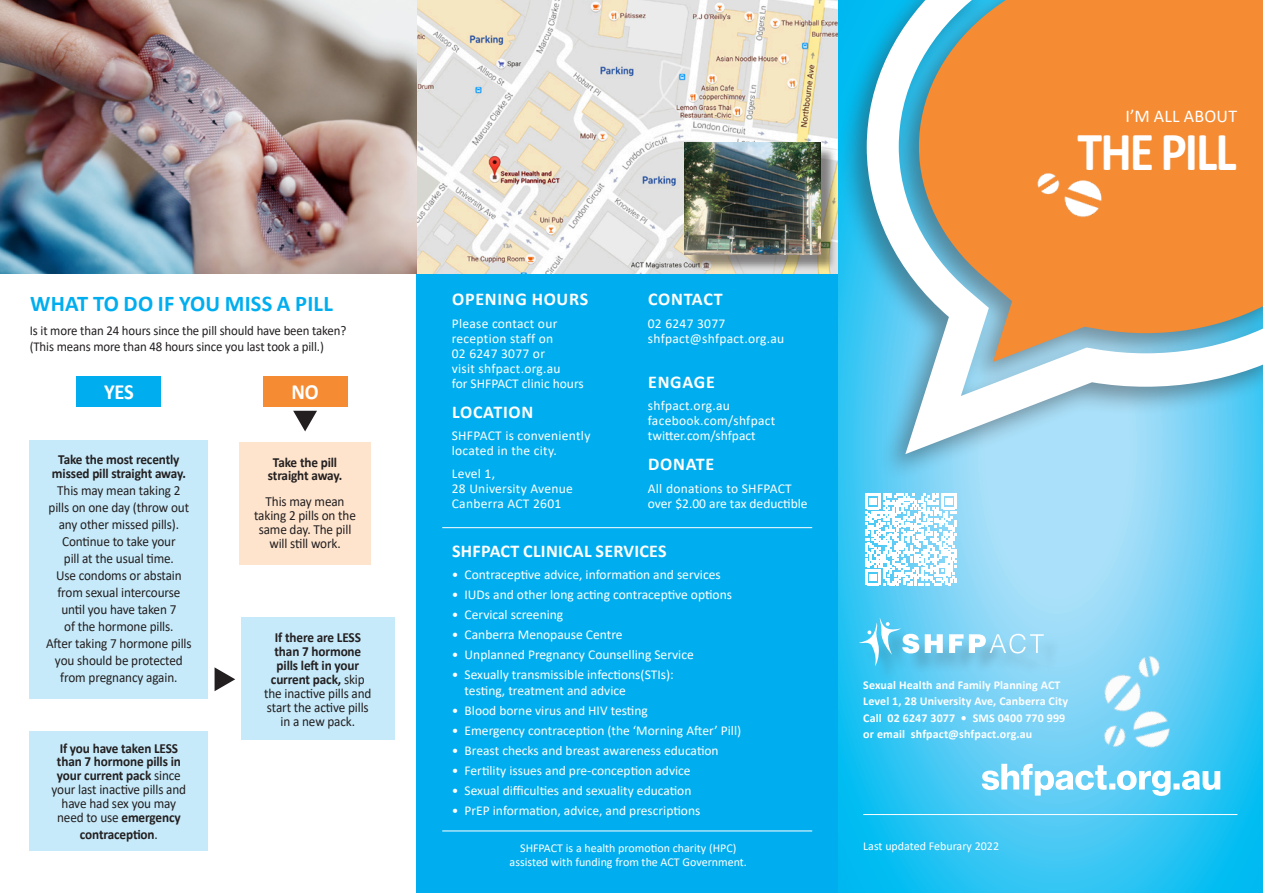
<style>
.page{position:relative;width:1263px;height:893px;background:#fff}
.page>*{position:absolute;margin:0;border:0;box-sizing:border-box;transform-origin:0 0}
.t1{font:700 55.5px "Calibri";letter-spacing:-.04em;color:#fff;scale:.9 1}
.t2{font:700 22.5px "Calibri";letter-spacing:.01em;color:#00aeef}
.t3{font:700 21.6px "Calibri";color:#fff;scale:.95 1}
.t4{font:700 18px "Calibri";letter-spacing:.03em;color:#fff}
.t5{font:18px "Calibri";letter-spacing:.015em;color:#fff}
.t6{font:700 13.95px/14px "Calibri";letter-spacing:-.01em;color:#231f20;text-align:center;scale:.95 1}
.t7{font:13.95px/17px "Calibri";letter-spacing:-.01em;color:#231f20;text-align:center;scale:.95 1}
.t8{font:13.5px "Calibri";color:#fff}
.t9{font:13.5px "Calibri";letter-spacing:.02em;color:#fff}
.t10{font:13.5px "Calibri";letter-spacing:-.01em;color:#231f20;scale:.95 1}
.t11{font:700 12px "Calibri";letter-spacing:.01em;color:#fff}
.t12{font:12px "Calibri";color:#fff}
.s1{font-weight:400}
</style>
<div class="page">
<svg style="left:838px;top:481px;width:425px;height:412px;background:#56ccf4"></svg>
<div style="left:837px;top:0;width:426px;height:481px;background:#231f20;opacity:.4"></div>
<svg style="left:867px;top:0;width:396px;height:454px"></svg>
<svg style="left:919px;top:0;width:344px;height:362px;background:#e69750"></svg>
<div style="left:863px;top:622px;width:200px;height:63px;background:#231f20;opacity:.2"></div>
<svg style="left:859px;top:618px;width:60px;height:48px"></svg>
<svg style="left:925px;top:634px;width:18px;height:19px"></svg>
<svg style="left:949px;top:634px;width:14px;height:19px"></svg>
<svg style="left:969px;top:634px;width:75px;height:19px"></svg>
<hr style="left:863px;top:814px;width:374px;height:1px;background:#fff">
<svg style="left:982px;top:764px;width:238px;height:32px"></svg>
<img style="left:1036px;top:171px;width:70px;height:48px">
<img style="left:1099px;top:693px;width:84px;height:79px">
<img style="left:1092px;top:642px;width:71px;height:83px">
<div style="left:417px;top:272px;width:421px;height:621px;background:#00aeef"></div>
<img style="left:417px;top:0;width:421px;height:274px">
<div style="left:687px;top:145px;width:150px;height:126px;background:#231f20;opacity:.5"></div>
<img style="left:685px;top:143px;width:136px;height:111px">
<hr style="left:442px;top:527px;width:370px;height:1px;background:#fff">
<hr style="left:442px;top:831px;width:370px;height:1px;background:#fff">
<svg style="left:865px;top:494px;width:92px;height:91px"></svg>
<div style="left:30px;top:730px;width:178px;height:120px;background:#c6eafa"></div>
<div style="left:77px;top:376px;width:84px;height:30px;background:#00aeef"></div>
<div style="left:241px;top:617px;width:154px;height:123px;background:#c6eafa"></div>
<div style="left:30px;top:440px;width:178px;height:258px;background:#c6eafa"></div>
<div style="left:263px;top:376px;width:84px;height:30px;background:#f58b32"></div>
<div style="left:239px;top:442px;width:132px;height:123px;background:#fee4cd"></div>
<svg style="left:293px;top:411px;width:24px;height:20px"></svg>
<svg style="left:215px;top:667px;width:20px;height:24px"></svg>
<img style="left:0;top:0;width:417px;height:274px">
<p class="t2" style="left:30px;top:288px;width:304px">WHAT TO DO IF YOU MISS A PILL</p>
<p class="t10" style="left:30px;top:321px;width:335px">Is it more than 24 hours since the pill should have been taken?</p>
<p class="t10" style="left:30px;top:338px;width:311px">(This means more than 48 hours since you last took a pill.)</p>
<p class="t3" style="left:104px;top:376px;width:33px">YES</p>
<p class="t6" style="left:52px;top:453px;width:142px">Take the most recently missed pill straight away.</p>
<p class="t7" style="left:57px;top:482px;width:131px">This may mean taking 2</p>
<p class="t7" style="left:49px;top:499px;width:149px">pills on one day (throw out any other missed pills).</p>
<p class="t7" style="left:62px;top:533px;width:121px">Continue to take your</p>
<p class="t7" style="left:64px;top:550px;width:117px">pill at the usual time.</p>
<p class="t7" style="left:46px;top:567px;width:155px">Use condoms or abstain from sexual intercourse until you have taken 7<br>of the hormone pills.<br>After taking 7 hormone pills you should be protected from pregnancy again.</p>
<p class="t6" style="left:52px;top:741px;width:143px">If you have taken LESS than 7 hormone pills in your current pack <span class="s1">since your last inactive pills and have had sex you may need to use</span> emergency</p>
<p class="t6" style="left:80px;top:827px;width:84px">contraception<span class="s1">.</span></p>
<p class="t3" style="left:291px;top:376px;width:30px">NO</p>
<p class="t6" style="left:273px;top:455px;width:69px">Take the pill</p>
<p class="t6" style="left:268px;top:469px;width:80px">straight away.</p>
<p class="t7" style="left:254px;top:494px;width:109px;line-height:14px">This may mean taking 2 pills on the same day. The pill will still work.</p>
<p class="t6" style="left:264px;top:631px;width:114px">If there are LESS than 7 hormone pills left in your current pack, <span class="s1">skip the inactive pills and start the active pills in a new pack.</span></p>
<p class="t4" style="left:452px;top:286px;width:138px">OPENING HOURS</p>
<p class="t9" style="left:452px;top:314px;width:107px">Please contact our</p>
<p class="t9" style="left:452px;top:329px;width:103px">reception staff on</p>
<p class="t9" style="left:452px;top:344px;width:95px">02 6247 3077 or</p>
<p class="t9" style="left:452px;top:359px;width:110px">visit shfpact.org.au</p>
<p class="t8" style="left:452px;top:374px;width:134px">for SHFPACT clinic hours</p>
<p class="t4" style="left:452px;top:399px;width:83px">LOCATION</p>
<p class="t9" style="left:452px;top:426px;width:140px">SHFPACT is conveniently</p>
<p class="t9" style="left:452px;top:441px;width:107px">located in the city.</p>
<p class="t8" style="left:452px;top:464px;width:45px">Level 1,</p>
<p class="t9" style="left:452px;top:479px;width:123px">28 University Avenue</p>
<p class="t9" style="left:452px;top:494px;width:111px">Canberra ACT 2601</p>
<p class="t4" style="left:648px;top:286px;width:76px">CONTACT</p>
<p class="t9" style="left:648px;top:314px;width:79px">02 6247 3077</p>
<p class="t9" style="left:648px;top:329px;width:138px">shfpact@shfpact.org.au</p>
<p class="t4" style="left:648px;top:369px;width:68px">ENGAGE</p>
<p class="t9" style="left:648px;top:396px;width:84px">shfpact.org.au</p>
<p class="t9" style="left:648px;top:411px;width:129px">facebook.com/shfpact</p>
<p class="t8" style="left:648px;top:426px;width:109px">twitter.com/shfpact</p>
<p class="t4" style="left:648px;top:451px;width:68px">DONATE</p>
<p class="t9" style="left:648px;top:479px;width:145px">All donations to SHFPACT</p>
<p class="t8" style="left:648px;top:494px;width:161px">over $2.00 are tax deductible</p>
<p class="t4" style="left:452px;top:538px;width:216px">SHFPACT CLINICAL SERVICES</p>
<p class="t8" style="left:452px;top:565px;width:270px">• Contraceptive advice, information and services</p>
<p class="t8" style="left:452px;top:585px;width:282px">• IUDs and other long acting contraceptive options</p>
<p class="t8" style="left:452px;top:605px;width:113px">• Cervical screening</p>
<p class="t8" style="left:452px;top:625px;width:172px">• Canberra Menopause Centre</p>
<p class="t8" style="left:452px;top:645px;width:243px">• Unplanned Pregnancy Counselling Service</p>
<p class="t8" style="left:452px;top:665px;width:223px">• Sexually transmissible infections(STIs):</p>
<p class="t8" style="left:465px;top:681px;width:163px">testing, treatment and advice</p>
<p class="t8" style="left:452px;top:701px;width:198px">• Blood borne virus and HIV testing</p>
<p class="t8" style="left:452px;top:721px;width:291px">• Emergency contraception (the ‘Morning After’ Pill)</p>
<p class="t8" style="left:452px;top:741px;width:268px">• Breast checks and breast awareness education</p>
<p class="t8" style="left:452px;top:761px;width:240px">• Fertility issues and pre-conception advice</p>
<p class="t8" style="left:452px;top:781px;width:241px">• Sexual difficulties and sexuality education</p>
<p class="t8" style="left:452px;top:801px;width:250px">• PrEP information, advice, and prescriptions</p>
<p class="t12" style="left:520px;top:840px;width:218px">SHFPACT is a health promotion charity (HPC)</p>
<p class="t12" style="left:510px;top:854px;width:239px">assisted with funding from the ACT Government.</p>
<p class="t5" style="left:1125px;top:104px;width:113px">I’M ALL ABOUT</p>
<p class="t1" style="left:1077px;top:112px;width:178px">THE PILL</p>
<p class="t11" style="left:863px;top:676px;width:199px">Sexual Health and Family Planning ACT</p>
<p class="t11" style="left:863px;top:692px;width:206px">Level 1, 28 University Ave, Canberra City</p>
<p class="t11" style="left:863px;top:709px;width:204px">Call 02 6247 3077 • SMS 0400 770 999</p>
<p class="t11" style="left:863px;top:725px;width:171px">or email shfpact@shfpact.org.au</p>
<p class="t12" style="left:863px;top:838px;width:137px">Last updated Feburary 2022</p>
</div>
